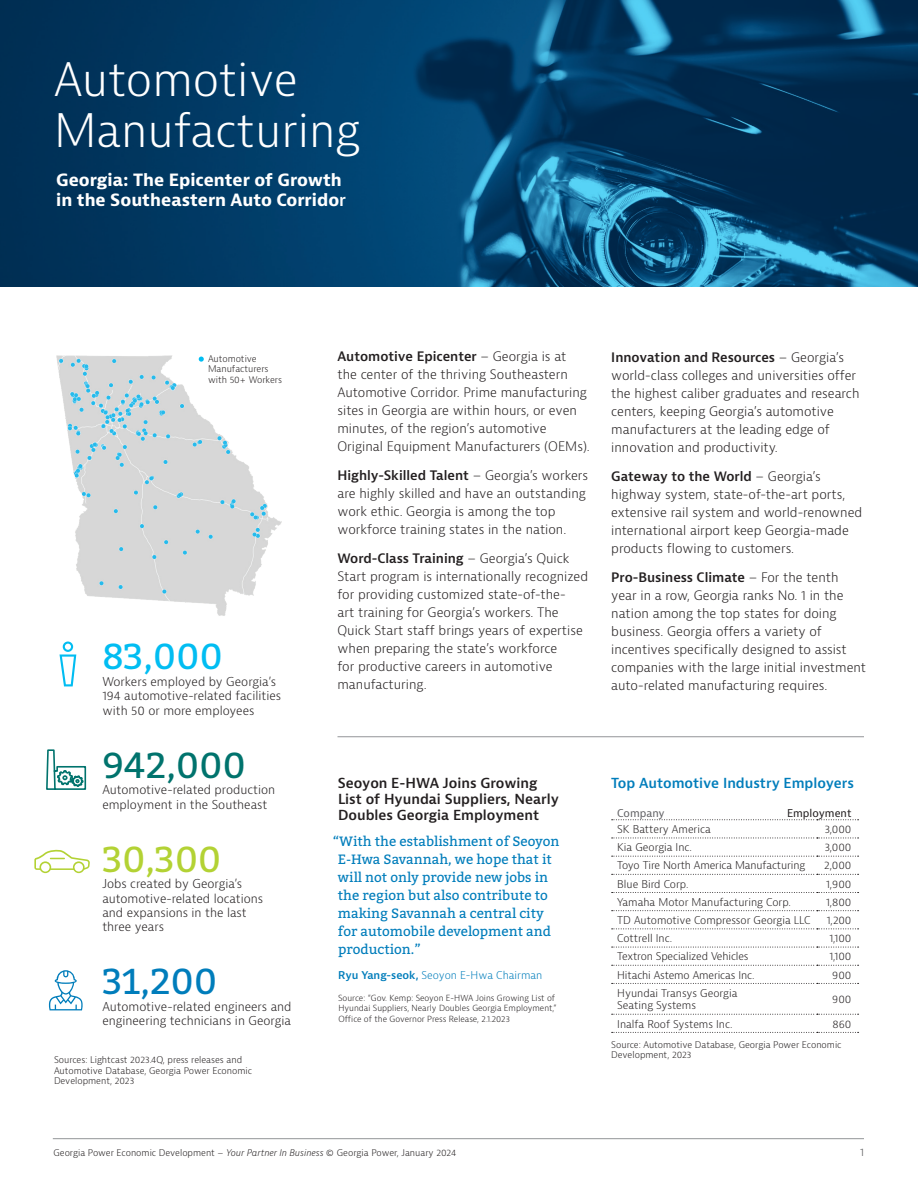
<style>
.page{position:relative;width:918px;height:1188px;background:#fff}
.page>*{position:absolute;margin:0;border:0;box-sizing:border-box;transform-origin:0 0}
.t1{font:300 45px/51px "Bernina Sans";color:#fff}
.t2{font:36px "Bitter";color:#00736d}
.t3{font:36px "Bitter";color:#01bdf2}
.t4{font:36px "Bitter";color:#b3d234}
.t5{font:36px "Bitter";color:#007dbb}
.t6{font:700 16.5px/19.8px "Bernina Sans";color:#fff}
.t7{font:13.5px/18px "Bitter";color:#007dbb}
.t8{font:600 13.5px/16.2px "Bernina Sans";color:#231f20}
.t9{font:600 13.5px "Bernina Sans";color:#007dbb}
.t10{font:300 12.75px/18px "Bernina Sans";color:#231f20}
.t11{font:300 12px/14.4px "Bernina Sans";color:#231f20}
.t12{font:300 10.5px/12.6px "Bernina Sans";letter-spacing:-.005em;color:#231f20}
.t13{font:300 10.5px "Bernina Sans";color:#007dbb}
.t14{font:10.5px "Bernina Sans";color:#231f20}
.t15{font:10.5px "Bernina Sans";color:#636366}
.t16{font:300 10.5px "Bernina Sans";color:#4b4c4d}
.t17{font:300 9px/10.5px "Bernina Sans";color:#231f20}
.t18{font:300 8.25px/10.5px "Bernina Sans";color:#231f20}
.s1{font-weight:600}
.s2{font-style:italic}
</style>
<div class="page">
<svg style="left:0;top:0;width:918px;height:286px;background:#053f68"></svg>
<img style="left:56px;top:355px;width:226px;height:287px">
<div style="left:205px;top:355px;width:96px;height:34px;background:#fff"></div>
<svg style="left:199px;top:357px;width:5px;height:5px"></svg>
<svg style="left:60px;top:642px;width:16px;height:44px"></svg>
<svg style="left:48px;top:970px;width:35px;height:40px"></svg>
<svg style="left:46px;top:749px;width:41px;height:41px"></svg>
<svg style="left:34px;top:849px;width:56px;height:24px"></svg>
<hr style="left:338px;top:736px;width:526px;height:1px;background:#939598">
<svg style="left:612px;top:819px;width:247px;height:1px"></svg>
<svg style="left:612px;top:838px;width:247px;height:1px"></svg>
<svg style="left:612px;top:856px;width:247px;height:1px"></svg>
<svg style="left:612px;top:874px;width:247px;height:1px"></svg>
<svg style="left:612px;top:892px;width:247px;height:1px"></svg>
<svg style="left:612px;top:910px;width:247px;height:1px"></svg>
<svg style="left:612px;top:929px;width:247px;height:1px"></svg>
<svg style="left:612px;top:947px;width:247px;height:1px"></svg>
<svg style="left:612px;top:965px;width:247px;height:1px"></svg>
<svg style="left:612px;top:983px;width:247px;height:1px"></svg>
<svg style="left:612px;top:1014px;width:247px;height:1px"></svg>
<svg style="left:612px;top:1032px;width:247px;height:1px"></svg>
<hr style="left:53px;top:1138px;width:811px;height:1px;background:#939598">
<h1 class="t1" style="left:54px;top:55px;width:308px">Automotive<br>Manufacturing</h1>
<p class="t6" style="left:56px;top:170px;width:291px">Georgia: The Epicenter of Growth in the Southeastern Auto Corrido<span class="s1">r</span></p>
<p class="t17" style="left:208px;top:353px;width:76px">Automotive<br>Manufacturers with 50+ Workers</p>
<h2 class="t3" style="left:102px;top:634px;width:122px">83,000</h2>
<p class="t11" style="left:102px;top:674px;width:180px">Workers employed by Georgia’s<br>194 automotive-related facilities with 50 or more employees</p>
<h2 class="t2" style="left:102px;top:742px;width:145px">942,000</h2>
<p class="t11" style="left:102px;top:783px;width:174px">Automotive-related production employment in the Southeast</p>
<h2 class="t4" style="left:102px;top:836px;width:120px">30,300</h2>
<p class="t11" style="left:102px;top:877px;width:162px">Jobs created by Georgia’s automotive-related locations and expansions in the last three years</p>
<h2 class="t5" style="left:102px;top:959px;width:116px">31,200</h2>
<p class="t11" style="left:102px;top:1000px;width:191px">Automotive-related engineers and engineering technicians in Georgia</p>
<p class="t17" style="left:54px;top:1055px;width:200px">Sources: Lightcast 2023.4Q, press releases and<br>Automotive Database, Georgia Power Economic<br>Development, 2023</p>
<p class="t10" style="left:338px;top:348px;width:254px"><span class="s1">Automotive Epicenter</span> – Georgia is at<br>the center of the thriving Southeastern Automotive Corridor. Prime manufacturing sites in Georgia are within hours, or even minutes, of the region’s automotive Original Equipment Manufacturers (OEMs).</p>
<p class="t10" style="left:338px;top:467px;width:252px"><span class="s1">Highly-Skilled Talent</span> – Georgia’s workers are highly skilled and have an outstanding work ethic. Georgia is among the top workforce training states in the nation.</p>
<p class="t10" style="left:338px;top:549px;width:252px"><span class="s1">Word-Class Training</span> – Georgia’s Quick Start program is internationally recognized for providing customized state-of-the-<br>art training for Georgia’s workers. The Quick Start staff brings years of expertise when preparing the state’s workforce<br>for productive careers in automotive manufacturing.</p>
<p class="t10" style="left:611px;top:349px;width:250px"><span class="s1">Innovation and Resources</span> – Georgia’s world-class colleges and universities offer the highest caliber graduates and research centers, keeping Georgia’s automotive manufacturers at the leading edge of innovation and productivity.</p>
<p class="t10" style="left:611px;top:468px;width:253px"><span class="s1">Gateway to the World</span> – Georgia’s highway system, state-of-the-art ports, extensive rail system and world-renowned international airport keep Georgia-made products flowing to customers.</p>
<p class="t10" style="left:611px;top:569px;width:256px"><span class="s1">Pro-Business Climate</span> – For the tenth year in a row, Georgia ranks No. 1 in the nation among the top states for doing business. Georgia offers a variety of incentives specifically designed to assist companies with the large initial investment auto-related manufacturing requires.</p>
<p class="t8" style="left:338px;top:775px;width:223px">Seoyon E-HWA Joins Growing<br>List of Hyundai Suppliers, Nearly<br>Doubles Georgia Employment</p>
<p class="t7" style="left:338px;top:832px;width:223px;text-indent:-5px">“With the establishment of Seoyon<br>E-Hwa Savannah, we hope that it will not only provide new jobs in the region but also contribute to making Savannah a central city for automobile development and production.”</p>
<p class="t13" style="left:338px;top:969px;width:206px"><span class="s1">Ryu Yang-seok,</span> Seoyon E-Hwa Chairman</p>
<p class="t18" style="left:338px;top:993px;width:220px">Source: “Gov. Kemp: Seoyon E-HWA Joins Growing List of<br>Hyundai Suppliers, Nearly Doubles Georgia Employment,”<br>Office of the Governor Press Release, 2.1.2023</p>
<p class="t9" style="left:611px;top:774px;width:244px">Top Automotive Industry Employers</p>
<p class="t15" style="left:617px;top:806px;width:49px">Company</p>
<p class="t14" style="left:787px;top:806px;width:66px">Employment</p>
<p class="t12" style="left:617px;top:823px;width:95px">SK Battery America</p>
<p class="t12" style="left:825px;top:823px;width:28px">3,000</p>
<p class="t12" style="left:617px;top:841px;width:76px">Kia Georgia Inc.</p>
<p class="t12" style="left:825px;top:841px;width:28px">3,000</p>
<p class="t12" style="left:617px;top:860px;width:190px">Toyo Tire North America Manufacturing</p>
<p class="t12" style="left:824px;top:860px;width:29px">2,000</p>
<p class="t12" style="left:617px;top:878px;width:73px">Blue Bird Corp.</p>
<p class="t12" style="left:826px;top:878px;width:27px">1,900</p>
<p class="t12" style="left:617px;top:896px;width:175px">Yamaha Motor Manufacturing Corp.</p>
<p class="t12" style="left:826px;top:896px;width:27px">1,800</p>
<p class="t12" style="left:617px;top:914px;width:195px">TD Automotive Compressor Georgia LLC</p>
<p class="t12" style="left:827px;top:914px;width:26px">1,200</p>
<p class="t12" style="left:617px;top:932px;width:56px">Cottrell Inc.</p>
<p class="t12" style="left:829px;top:932px;width:24px">1,100</p>
<p class="t12" style="left:617px;top:950px;width:133px">Textron Specialized Vehicles</p>
<p class="t12" style="left:829px;top:950px;width:24px">1,100</p>
<p class="t12" style="left:617px;top:969px;width:139px">Hitachi Astemo Americas Inc.</p>
<p class="t12" style="left:832px;top:969px;width:21px">900</p>
<p class="t12" style="left:617px;top:987px;width:122px">Hyundai Transys Georgia<br>Seating Systems</p>
<p class="t12" style="left:832px;top:993px;width:21px">900</p>
<p class="t12" style="left:617px;top:1018px;width:117px">Inalfa Roof Systems Inc.</p>
<p class="t12" style="left:833px;top:1018px;width:20px">860</p>
<p class="t17" style="left:611px;top:1039px;width:232px">Source: Automotive Database, Georgia Power Economic<br>Development, 2023</p>
<p class="t17" style="left:53px;top:1148px;width:404px">Georgia Power Economic Development – <span class="s2">Your Partner In Business</span> © Georgia Power, January 2024</p>
<p class="t16" style="left:860px;top:1145px;width:5px">1</p>
</div>
